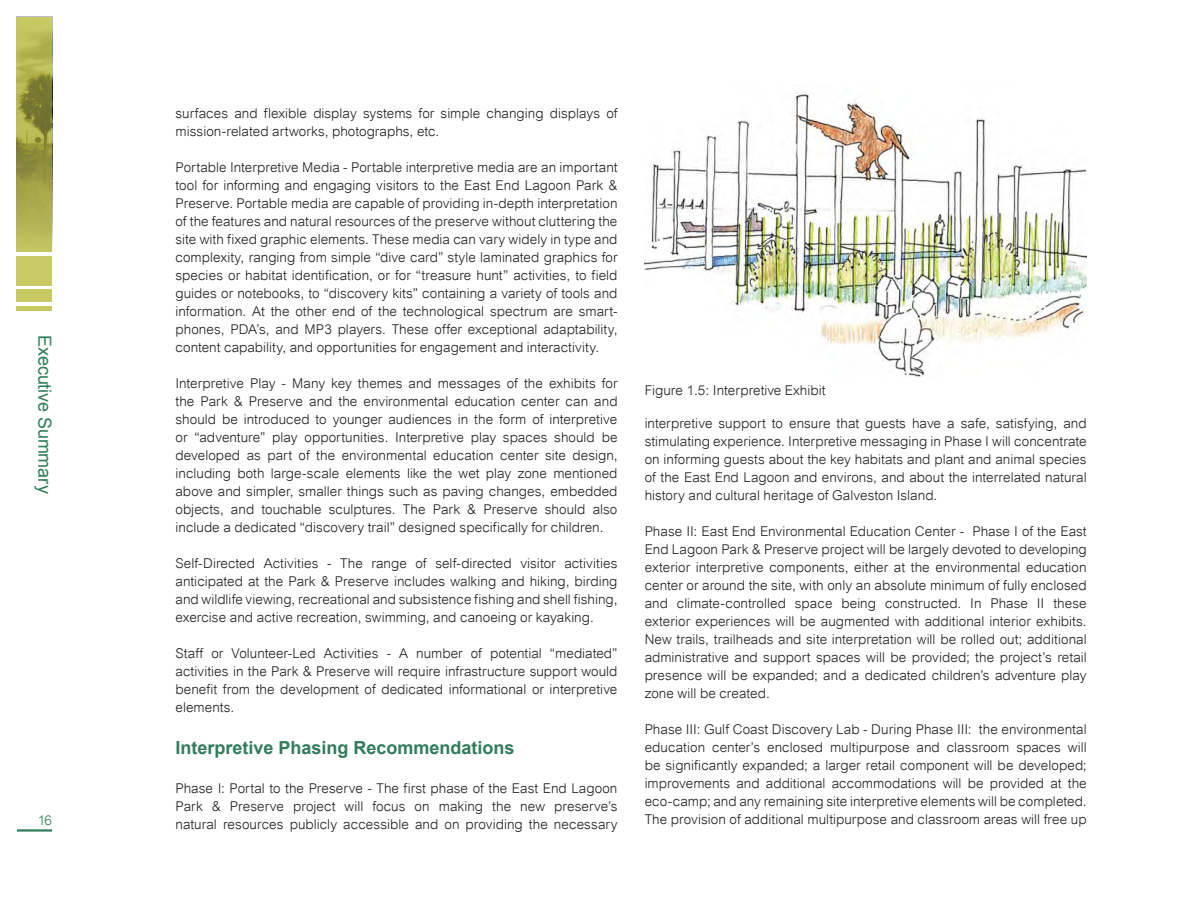
<style>
.page{position:relative;width:1188px;height:918px;background:#fff}
.page>*{position:absolute;margin:0;border:0;box-sizing:border-box;transform-origin:0 0}
.t1{font:700 18px "Arial";color:#307c5c}
.t2{font:18px "Arial";letter-spacing:-.005em;color:#307c5c}
.BODY_TEXT{font:300 13.5px/18px "Arial";color:#231f20;text-align:justify}
.t3{font:300 13.5px "Arial";color:#307c5c}
</style>
<div class="page">
<hr style="left:17px;top:829px;width:35px;height:3px;background:#307c5c">
<div style="left:17px;top:289px;width:35px;height:13px;background:#c8c963"></div>
<div style="left:17px;top:306px;width:35px;height:5px;background:#c8c963"></div>
<div style="left:17px;top:256px;width:35px;height:30px;background:#c8c963"></div>
<svg style="left:17px;top:17px;width:35px;height:234px;background:#a4a549"></svg>
<img style="left:645px;top:92px;width:442px;height:285px">
<h1 class="t2" style="left:57px;top:335px;width:161px;rotate:90deg">Executive Summary</h1>
<p class="t3" style="left:38px;top:813px;width:16px">16</p>
<p class="BODY_TEXT" style="left:176px;top:104px;width:444px">surfaces and flexible display systems for simple changing displays of mission-related artworks, photographs, etc.</p>
<p class="BODY_TEXT" style="left:176px;top:158px;width:444px">Portable Interpretive Media - Portable interpretive media are an important tool for informing and engaging visitors to the East End Lagoon Park &amp; Preserve. Portable media are capable of providing in-depth interpretation of the features and natural resources of the preserve without cluttering the site with fixed graphic elements. These media can vary widely in type and complexity, ranging from simple “dive card” style laminated graphics for species or habitat identification, or for “treasure hunt” activities, to field guides or notebooks, to “discovery kits” containing a variety of tools and information. At the other end of the technological spectrum are smart&shy;phones, PDA’s, and MP3 players. These offer exceptional adaptability, content capability, and opportunities for engagement and interactivity.</p>
<p class="BODY_TEXT" style="left:176px;top:374px;width:444px">Interpretive Play - Many key themes and messages of the exhibits for the Park &amp; Preserve and the environmental education center can and should be introduced to younger audiences in the form of interpretive or “adventure” play opportunities. Interpretive play spaces should be developed as part of the environmental education center site design, including both large-scale elements like the wet play zone mentioned above and simpler, smaller things such as paving changes, embedded objects, and touchable sculptures. The Park &amp; Preserve should also include a dedicated “discovery trail” designed specifically for children.</p>
<p class="BODY_TEXT" style="left:176px;top:554px;width:444px">Self-Directed Activities - The range of self-directed visitor activities anticipated at the Park &amp; Preserve includes walking and hiking, birding and wildlife viewing, recreational and subsistence fishing and shell fishing, exercise and active recreation, swimming, and canoeing or kayaking.</p>
<p class="BODY_TEXT" style="left:176px;top:644px;width:444px">Staff or Volunteer-Led Activities - A number of potential “mediated” activities in the Park &amp; Preserve will require infrastructure support would benefit from the development of dedicated informational or interpretive elements.</p>
<p class="t1" style="left:176px;top:735px;width:341px">Interpretive Phasing Recommendations</p>
<p class="BODY_TEXT" style="left:176px;top:780px;width:444px">Phase I: Portal to the Preserve - The first phase of the East End Lagoon Park &amp; Preserve project will focus on making the new preserve’s natural resources publicly accessible and on providing the necessary</p>
<p class="BODY_TEXT" style="left:645px;top:382px;width:182px">Figure 1.5: Interpretive Exhibit</p>
<p class="BODY_TEXT" style="left:645px;top:415px;width:444px">interpretive support to ensure that guests have a safe, satisfying, and stimulating experience. Interpretive messaging in Phase I will concentrate on informing guests about the key habitats and plant and animal species of the East End Lagoon and environs, and about the interrelated natural history and cultural heritage of Galveston Island.</p>
<p class="BODY_TEXT" style="left:645px;top:523px;width:444px">Phase II: East End Environmental Education Center - Phase I of the East End Lagoon Park &amp; Preserve project will be largely devoted to developing exterior interpretive components, either at the environmental education center or around the site, with only an absolute minimum of fully enclosed and climate-controlled space being constructed. In Phase II these exterior experiences will be augmented with additional interior exhibits.<br>New trails, trailheads and site interpretation will be rolled out; additional administrative and support spaces will be provided; the project’s retail presence will be expanded; and a dedicated children’s adventure play zone will be created.</p>
<p class="BODY_TEXT" style="left:645px;top:721px;width:444px">Phase III: Gulf Coast Discovery Lab - During Phase III: the environmental education center’s enclosed multipurpose and classroom spaces will be significantly expanded; a larger retail component will be developed; improvements and additional accommodations will be provided at the eco-camp; and any remaining site interpretive elements will be completed.<br>The provision of additional multipurpose and classroom areas will free up</p>
</div>
